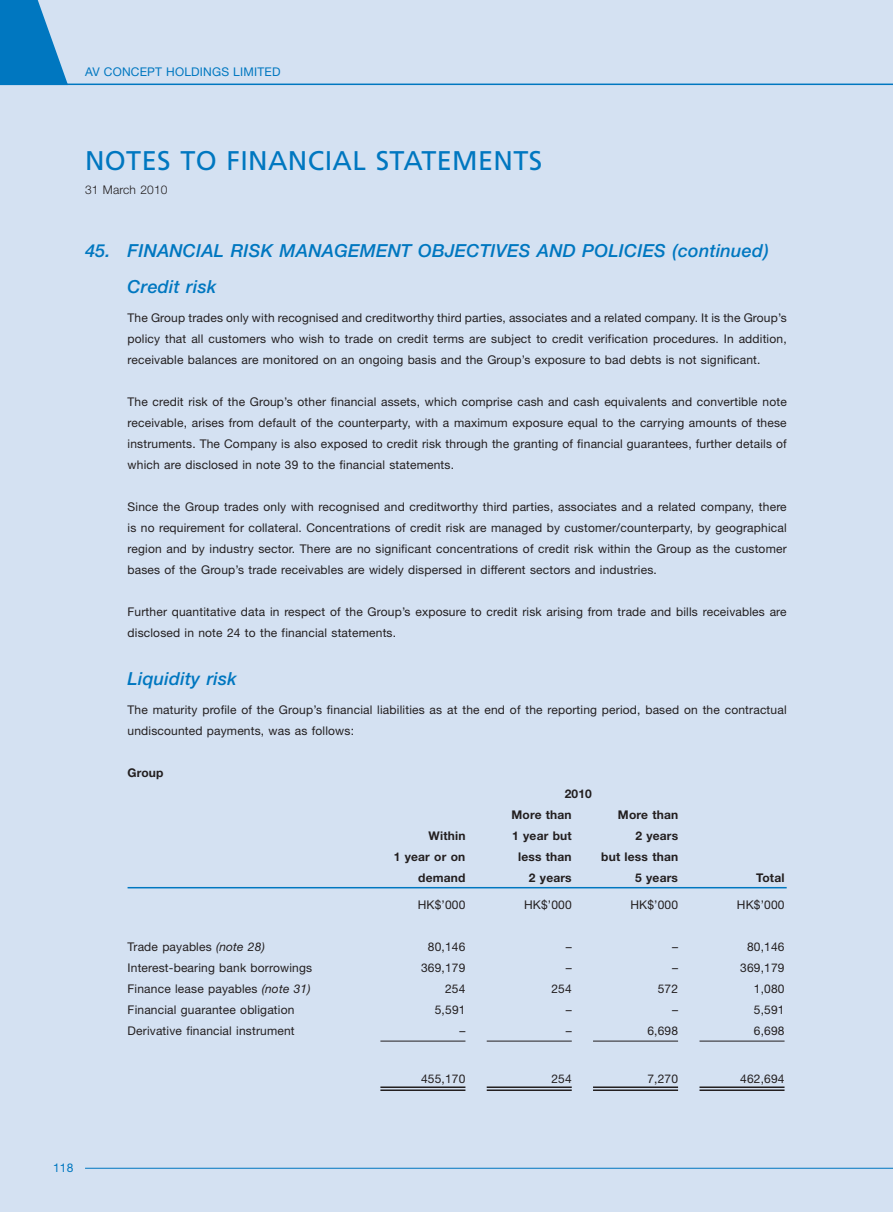
<style>
.page{position:relative;width:893px;height:1212px;background:#d4e1f2}
.page>*{position:absolute;margin:0;border:0;box-sizing:border-box;transform-origin:0 0}
.t1{font:27px "Frutiger LT Std";letter-spacing:.015em;color:#0077c0}
.t2{font:italic 500 18px/35.2px "Helvetica Neue LT Std";letter-spacing:.015em;color:#0077c0}
.t3{font:12px/21px "Helvetica Neue LT Std";letter-spacing:.015em;color:#231f20;text-align:justify}
.t4{font:700 12px/21px "Helvetica Neue LT Std";letter-spacing:.015em;color:#231f20}
.t5{font:12px "Helvetica Neue LT Std";letter-spacing:.015em;color:#0077c0}
.t6{font:300 12px "Helvetica Neue LT Std";letter-spacing:.015em;color:#231f20}
.s1{font-style:italic}
</style>
<div class="page">
<hr style="left:0;top:84px;width:893px;height:1px;background:#0077c0">
<svg style="left:0;top:0;width:68px;height:84px"></svg>
<hr style="left:85px;top:1168px;width:808px;height:1px;background:#0077c0">
<hr style="left:128px;top:887px;width:659px;height:1px;background:#0077c0">
<hr style="left:380px;top:1041px;width:85px;height:1px;background:#231f20">
<hr style="left:487px;top:1041px;width:85px;height:1px;background:#231f20">
<hr style="left:593px;top:1041px;width:85px;height:1px;background:#231f20">
<hr style="left:699px;top:1041px;width:85px;height:1px;background:#231f20">
<hr style="left:380px;top:1086px;width:85px;height:2px;background:#231f20">
<hr style="left:380px;top:1089px;width:85px;height:2px;background:#231f20">
<hr style="left:487px;top:1086px;width:85px;height:2px;background:#231f20">
<hr style="left:487px;top:1089px;width:85px;height:2px;background:#231f20">
<hr style="left:593px;top:1086px;width:85px;height:2px;background:#231f20">
<hr style="left:593px;top:1089px;width:85px;height:2px;background:#231f20">
<hr style="left:699px;top:1086px;width:85px;height:2px;background:#231f20">
<hr style="left:699px;top:1089px;width:85px;height:2px;background:#231f20">
<p class="t5" style="left:85px;top:64px;width:197px">av Concept Holdings Limited</p>
<p class="t1" style="left:85px;top:145px;width:459px">NOTES TO FINANCIAL STATEMENTS</p>
<p class="t6" style="left:85px;top:182px;width:84px">31 March 2010</p>
<p class="t2" style="left:128px;top:233px;width:643px;text-indent:-42px">45. FINANCIAL RISK MANAGEMENT OBJECTIVES AND POLICIES (continued)<br>Credit risk</p>
<p class="t3" style="left:128px;top:307px;width:661px">The Group trades only with recognised and creditworthy third parties, associates and a related company. It is the Group’s policy that all customers who wish to trade on credit terms are subject to credit verification procedures. I n addition, receivable balances are monitored on an ongoing basis and the Group’s exposure to bad debts is not significant.</p>
<p class="t3" style="left:128px;top:391px;width:661px">The credit risk of the Group’s other financial assets, which comprise cash and cash equivalents and convertible note receivable, arises from default of the counterparty, with a maximum exposure equal to the carrying amounts of these instruments. The Company is also exposed to credit risk through the granting of financial guarantees, further details of which are disclosed in note 39 to the financial statements.</p>
<p class="t3" style="left:128px;top:496px;width:661px">Since the Group trades only with recognised and creditworthy third parties, associates and a related company, there is no requirement for collateral. Concentrations of credit risk are managed by customer/counterparty, by geographical region and by industry sector. There are no significant concentrations of credit risk within the Group as the customer bases of the Group’s trade receivables are widely dispersed in different sectors and industries.</p>
<p class="t3" style="left:128px;top:601px;width:661px">Further quantitative data in respect of the Group’s exposure to credit risk arising from trade and bills receivables are disclosed in note 24 to the financial statements.</p>
<p class="t2" style="left:128px;top:661px;width:111px">Liquidity risk</p>
<p class="t3" style="left:128px;top:699px;width:661px">The maturity profile of the Group’s financial liabilities as at the end of the reporting period, based on the contractual undiscounted payments, was as follows:</p>
<p class="t4" style="left:128px;top:762px;width:38px">Group</p>
<p class="t4" style="left:511px;top:783px;width:82px;text-indent:53px">2010<br>More than</p>
<p class="t4" style="left:618px;top:804px;width:62px">More than</p>
<p class="t4" style="left:429px;top:825px;width:38px">Within</p>
<p class="t4" style="left:512px;top:825px;width:61px">1 year but</p>
<p class="t4" style="left:635px;top:825px;width:44px">2 years</p>
<p class="t4" style="left:394px;top:846px;width:73px">1 year or on</p>
<p class="t4" style="left:518px;top:846px;width:55px">less than</p>
<p class="t4" style="left:601px;top:846px;width:78px">but less than</p>
<p class="t4" style="left:418px;top:867px;width:49px">demand</p>
<p class="t4" style="left:529px;top:867px;width:44px">2 years</p>
<p class="t4" style="left:635px;top:867px;width:44px">5 years</p>
<p class="t4" style="left:756px;top:867px;width:30px">Total</p>
<p class="t3" style="left:418px;top:894px;width:49px">HK$’000</p>
<p class="t3" style="left:524px;top:894px;width:49px">HK$’000</p>
<p class="t3" style="left:630px;top:894px;width:49px">HK$’000</p>
<p class="t3" style="left:737px;top:894px;width:49px">HK$’000</p>
<p class="t3" style="left:128px;top:936px;width:139px">Trade payables <span class="s1">(note 28)</span></p>
<p class="t3" style="left:428px;top:936px;width:39px">80,146</p>
<p class="t3" style="left:566px;top:936px;width:7px">–</p>
<p class="t3" style="left:672px;top:936px;width:7px">–</p>
<p class="t3" style="left:747px;top:936px;width:39px">80,146</p>
<p class="t3" style="left:128px;top:957px;width:186px">I nterest-bearing bank borrowings</p>
<p class="t3" style="left:421px;top:957px;width:46px">369,179</p>
<p class="t3" style="left:566px;top:957px;width:7px">–</p>
<p class="t3" style="left:672px;top:957px;width:7px">–</p>
<p class="t3" style="left:740px;top:957px;width:46px">369,179</p>
<p class="t3" style="left:128px;top:978px;width:184px">Finance lease payables <span class="s1">(note 31)</span></p>
<p class="t3" style="left:445px;top:978px;width:22px">254</p>
<p class="t3" style="left:551px;top:978px;width:22px">254</p>
<p class="t3" style="left:658px;top:978px;width:22px">572</p>
<p class="t3" style="left:754px;top:978px;width:32px">1,080</p>
<p class="t3" style="left:128px;top:999px;width:168px">Financial guarantee obligation</p>
<p class="t3" style="left:435px;top:999px;width:32px">5,591</p>
<p class="t3" style="left:566px;top:999px;width:7px">–</p>
<p class="t3" style="left:672px;top:999px;width:7px">–</p>
<p class="t3" style="left:754px;top:999px;width:32px">5,591</p>
<p class="t3" style="left:128px;top:1020px;width:169px">Derivative financial instrument</p>
<p class="t3" style="left:459px;top:1020px;width:7px">–</p>
<p class="t3" style="left:566px;top:1020px;width:7px">–</p>
<p class="t3" style="left:647px;top:1020px;width:32px">6,698</p>
<p class="t3" style="left:754px;top:1020px;width:32px">6,698</p>
<p class="t3" style="left:421px;top:1068px;width:46px">455,170</p>
<p class="t3" style="left:551px;top:1068px;width:22px">254</p>
<p class="t3" style="left:647px;top:1068px;width:32px">7,270</p>
<p class="t3" style="left:740px;top:1068px;width:46px">462,694</p>
<p class="t5" style="left:53px;top:1161px;width:22px">118</p>
</div>
